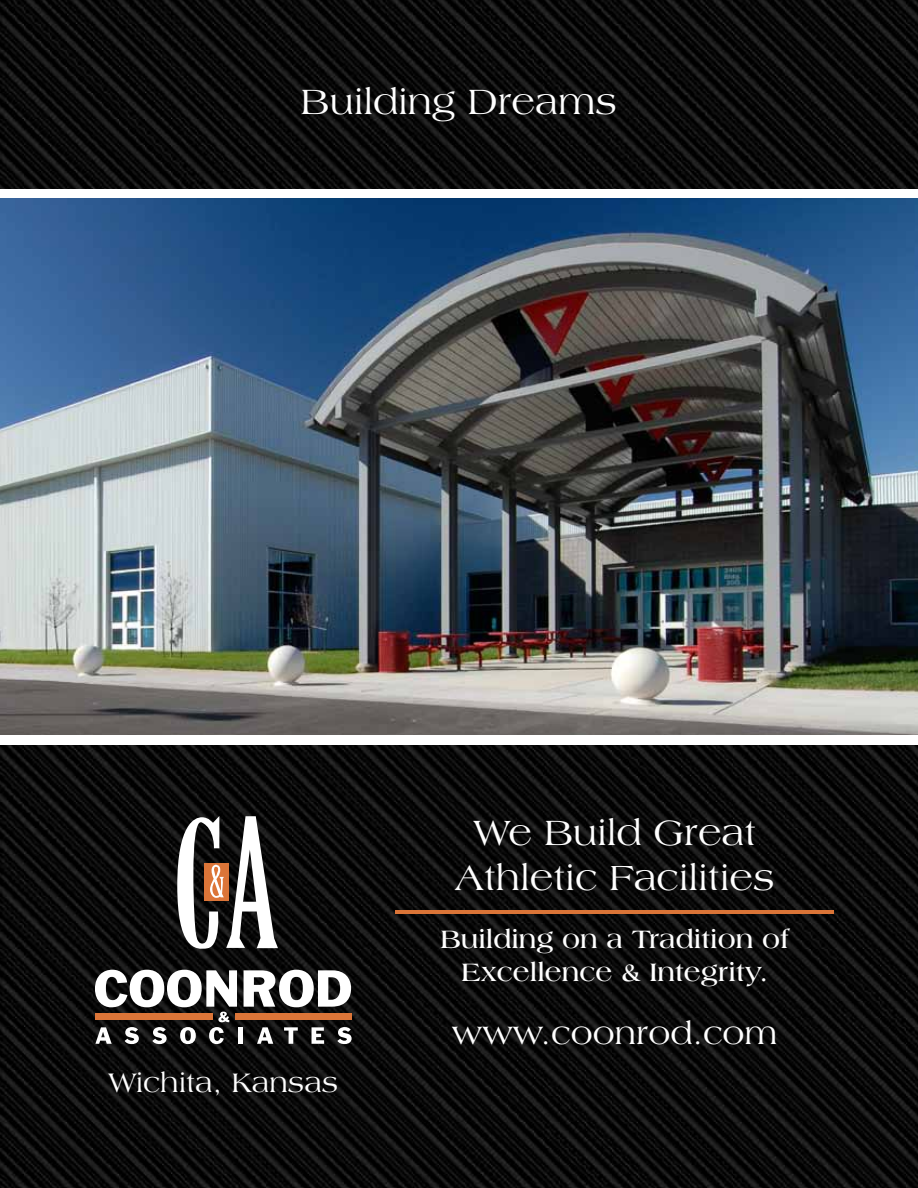
<style>
.page{position:relative;width:918px;height:1188px;background:#fff}
.page>*{position:absolute;margin:0;border:0;box-sizing:border-box;transform-origin:0 0}
.t1{font:37.5px/45px "Americana Std";color:#fff;text-align:center}
.t2{font:33px "Americana Std";color:#fff}
.t3{font:28.65px "Americana Std";color:#fff}
.t4{font:700 27px/32.4px "Americana Std";color:#fff;text-align:center}
</style>
<div class="page">
<img style="left:0;top:0;width:918px;height:1188px">
<div style="left:0;top:189px;width:918px;height:555px;background:#fff"></div>
<hr style="left:395px;top:910px;width:439px;height:4px;background:#da7437">
<svg style="left:244px;top:970px;width:107px;height:37px"></svg>
<svg style="left:95px;top:970px;width:142px;height:74px"></svg>
<div style="left:238px;top:1027px;width:5px;height:17px;background:#fff"></div>
<svg style="left:257px;top:1027px;width:16px;height:17px"></svg>
<svg style="left:284px;top:1027px;width:14px;height:17px"></svg>
<svg style="left:312px;top:1027px;width:12px;height:17px"></svg>
<svg style="left:337px;top:1027px;width:15px;height:17px"></svg>
<div style="left:235px;top:1014px;width:117px;height:6px;background:#dc7538"></div>
<svg style="left:177px;top:816px;width:101px;height:135px"></svg>
<img style="left:0;top:199px;width:918px;height:535px">
<p class="t1" style="left:301px;top:80px;width:318px">Building Dreams</p>
<p class="t1" style="left:455px;top:810px;width:321px">We Build Great<br>Athletic Facilities</p>
<p class="t3" style="left:108px;top:1066px;width:231px">Wichita, Kansas</p>
<p class="t4" style="left:440px;top:923px;width:350px">Building on a Tradition of<br>Excellence &amp; Integrity.</p>
<p class="t2" style="left:452px;top:1015px;width:327px">www.coonrod.com</p>
</div>
